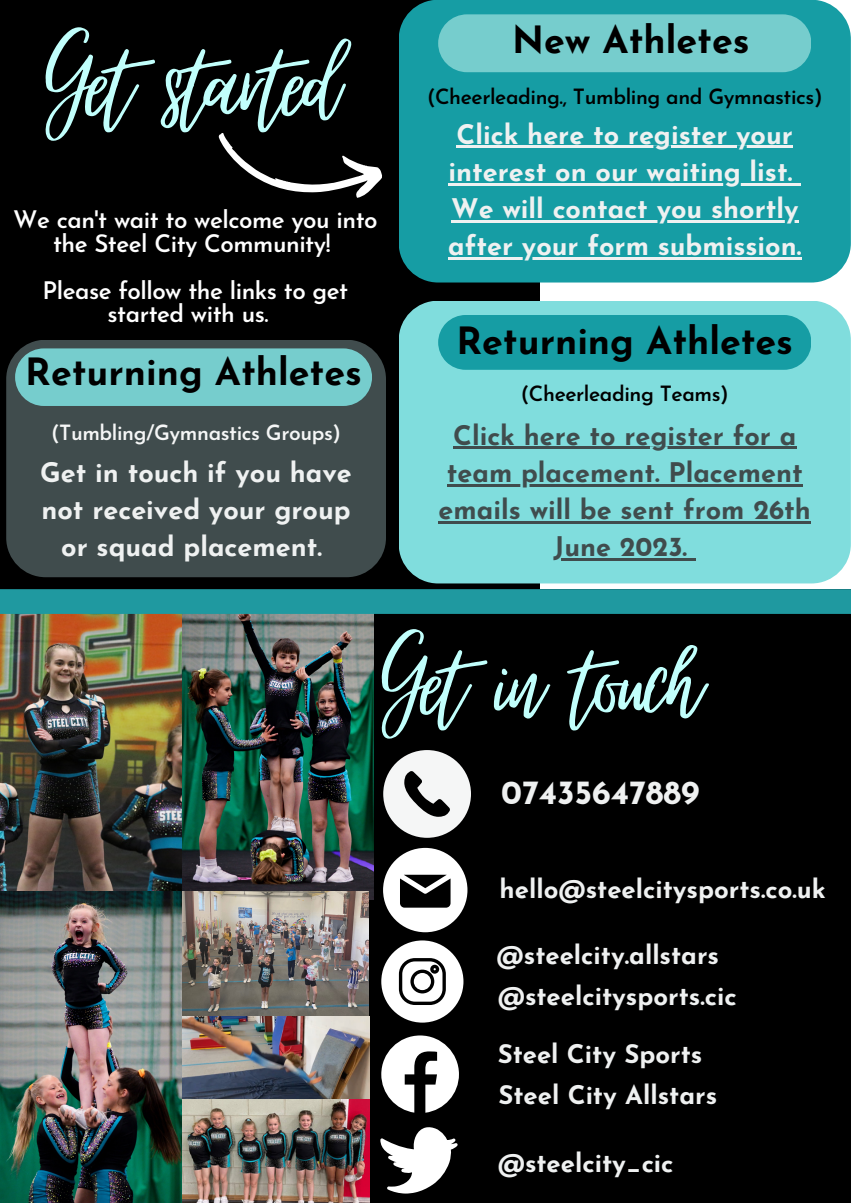
<style>
.page{position:relative;width:851px;height:1203px;background:#fff}
.page>*{position:absolute;margin:0;border:0;box-sizing:border-box;transform-origin:0 0}
.t1{font:140.55px "Virtual";letter-spacing:-.02em;color:#c1fffc}
.t2{font:135.75px "Virtual";letter-spacing:-.02em;color:#c1fffc}
.t3{font:700 37.5px "Josefin Sans";color:#000}
.t4{font:700 33.3px "Josefin Sans";color:#eff1f1}
.t5{font:700 27px/37.2px "Josefin Sans";color:#eff1f1;text-align:center}
.t6{font:700 27px/37.2px "Josefin Sans";color:#404c4d;text-align:center}
.t7{font:700 25.65px "Josefin Sans";color:#eff1f1}
.t8{font:600 24.15px/23.5px "Josefin Sans";letter-spacing:-.02em;color:#fff;text-align:center}
.t9{font:600 21px "Josefin Sans";letter-spacing:-.02em;color:#000}
.t10{font:600 21px "Josefin Sans";letter-spacing:-.02em;color:#f5f6f6}
</style>
<div class="page">
<img style="left:0;top:614px;width:182px;height:277px">
<div style="left:0;top:0;width:539px;height:601px;background:#000"></div>
<div style="left:398px;top:301px;width:452px;height:282px;background:#80dddd;border-radius:39px"></div>
<hr style="left:453px;top:447px;width:343px;height:2px;background:#404c4d">
<hr style="left:447px;top:484px;width:355px;height:2px;background:#404c4d">
<hr style="left:438px;top:521px;width:372px;height:2px;background:#404c4d">
<hr style="left:553px;top:558px;width:134px;height:2px;background:#404c4d">
<svg style="left:687px;top:558px;width:9px;height:2px"></svg>
<div style="left:438px;top:315px;width:373px;height:55px;background:#169da4"></div>
<div style="left:369px;top:589px;width:481px;height:614px;background:#000"></div>
<svg style="left:381px;top:1035px;width:78px;height:77px"></svg>
<svg style="left:380px;top:1127px;width:77px;height:66px"></svg>
<svg style="left:381px;top:848px;width:87px;height:174px"></svg>
<img style="left:0;top:891px;width:183px;height:312px">
<img style="left:183px;top:614px;width:190px;height:285px">
<svg style="left:383px;top:750px;width:88px;height:88px"></svg>
<div style="left:0;top:589px;width:850px;height:25px;background:#1f99a0"></div>
<img style="left:183px;top:891px;width:186px;height:126px">
<img style="left:183px;top:1017px;width:186px;height:82px">
<img style="left:183px;top:1099px;width:186px;height:104px">
<div style="left:398px;top:0;width:452px;height:282px;background:#169da4;border-radius:39px"></div>
<div style="left:438px;top:14px;width:373px;height:58px;background:#76cdcd;border-radius:29px"></div>
<svg style="left:218px;top:133px;width:164px;height:65px"></svg>
<div style="left:6px;top:340px;width:380px;height:237px;background:#404c4d;border-radius:39px"></div>
<hr style="left:456px;top:146px;width:336px;height:2px;background:#eff1f1">
<hr style="left:448px;top:183px;width:344px;height:2px;background:#eff1f1">
<svg style="left:792px;top:183px;width:9px;height:2px"></svg>
<hr style="left:451px;top:220px;width:347px;height:2px;background:#eff1f1">
<hr style="left:448px;top:257px;width:353px;height:2px;background:#eff1f1">
<div style="left:15px;top:348px;width:357px;height:58px;background:#76cdcd;border-radius:29px"></div>
<p class="t1" style="left:48px;top:8px;width:292px">Get started</p>
<p class="t8" style="left:13px;top:210px;width:366px">We can't wait to welcome you into the Steel City Community!</p>
<p class="t8" style="left:42px;top:281px;width:307px">Please follow the links to get started with us.</p>
<p class="t3" style="left:25px;top:356px;width:338px">Returning Athletes</p>
<p class="t10" style="left:51px;top:424px;width:291px">(Tumbling/Gymnastics Groups)</p>
<p class="t5" style="left:40px;top:456px;width:313px">Get in touch if you have not received your group or squad placement.</p>
<p class="t3" style="left:512px;top:25px;width:239px">New Athletes</p>
<p class="t9" style="left:427px;top:88px;width:397px">(Cheerleading., Tumbling and Gymnastics)</p>
<p class="t5" style="left:448px;top:118px;width:346px">Click here to register your interest on our waiting list.</p>
<p class="t5" style="left:448px;top:192px;width:355px;text-align:left">We will contact you shortly after your form submission.</p>
<p class="t3" style="left:456px;top:326px;width:338px">Returning Athletes</p>
<p class="t9" style="left:521px;top:385px;width:209px">(Cheerleading Teams)</p>
<p class="t6" style="left:438px;top:419px;width:374px">Click here to register for a team placement. Placement emails will be sent from 26th<br>June 2023.</p>
<p class="t2" style="left:384px;top:610px;width:320px">Get in touch</p>
<p class="t4" style="left:501px;top:779px;width:200px">07435647889</p>
<p class="t7" style="left:499px;top:879px;width:328px">hello@steelcitysports.co.uk</p>
<p class="t7" style="left:496px;top:945px;width:224px">@steelcity.allstars</p>
<p class="t7" style="left:497px;top:986px;width:240px">@steelcitysports.cic</p>
<p class="t7" style="left:497px;top:1044px;width:206px">Steel City Sports</p>
<p class="t7" style="left:498px;top:1084px;width:220px">Steel City Allstars</p>
<p class="t7" style="left:497px;top:1152px;width:177px">@steelcity_cic</p>
</div>
